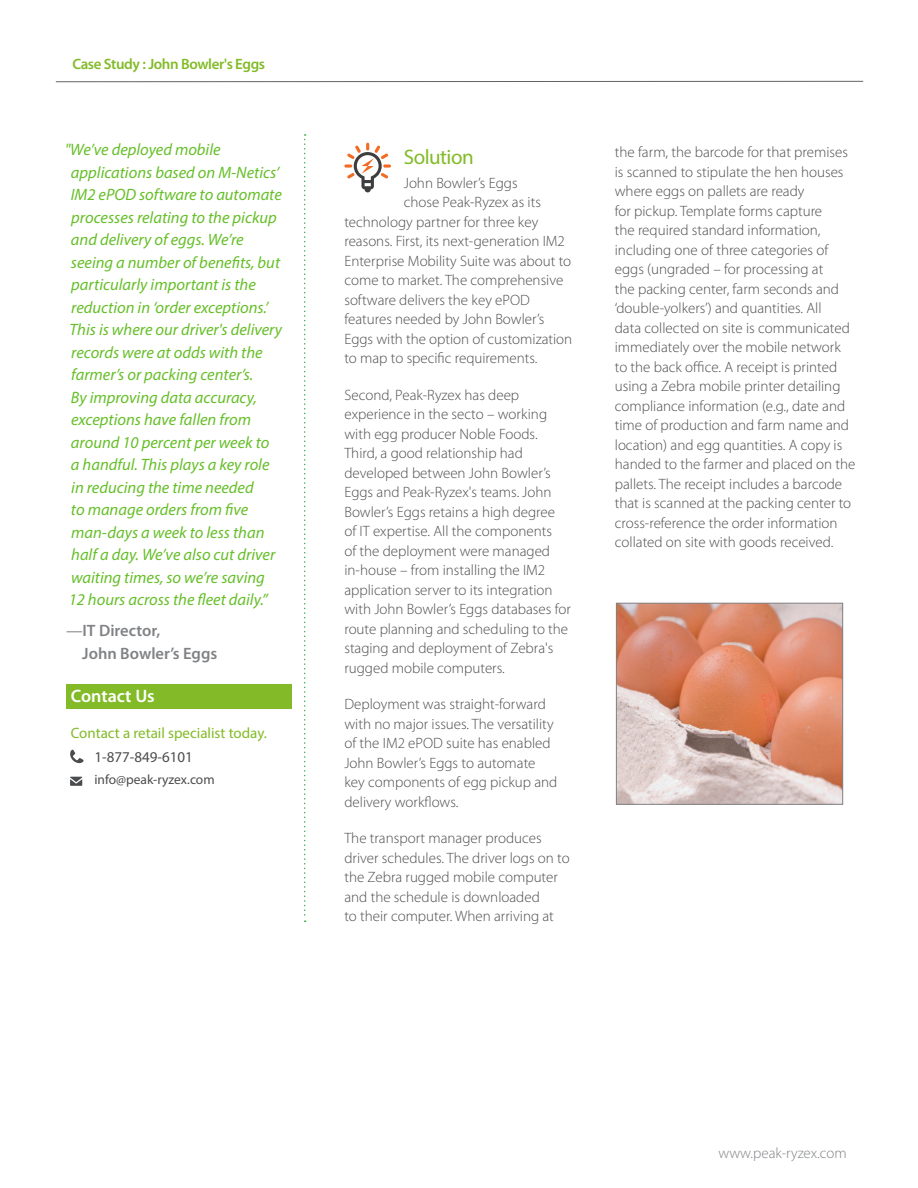
<style>
.page{position:relative;width:918px;height:1188px;background:#fff}
.page>*{position:absolute;margin:0;border:0;box-sizing:border-box;transform-origin:0 0}
.Head_1{font:21px "Myriad Pro";letter-spacing:-.025em;color:#82bb27}
.LHS_Head{font:600 18px "Myriad Pro";color:#fff}
.Customer_Quotes{font:italic 16.5px/22.5px "Myriad Pro";color:#66bf29}
.LHS_Body_Text{font:600 16.5px/22.5px "Myriad Pro";color:#808285}
.Body_text{font:300 15px/19.5px "Myriad Pro";color:#4b4c4d}
.Head_3{font:600 15px "Myriad Pro";letter-spacing:-.025em;color:#82bb27}
.Highlighted_body_cop{font:15px "Myriad Pro";color:#82bb27}
.Body_text-2{font:300 15px "Myriad Pro";color:#808285}
.Highlighted_body_cop-2{font:15px "Myriad Pro";color:#4b4c4d}
.Head_3-2{font:600 15px "Myriad Pro";letter-spacing:.005em;color:#82bb27}
.Highlighted_body_cop-3{font:13.5px "Myriad Pro";color:#4b4c4d}
.s1{font-weight:400;font-style:italic}
</style>
<div class="page">
<hr style="left:56px;top:81px;width:807px;height:1px;background:#636366">
<div style="left:66px;top:684px;width:226px;height:25px;background:#82bb27"></div>
<svg style="left:304px;top:134px;width:2px;height:788px"></svg>
<svg style="left:70px;top:750px;width:14px;height:13px"></svg>
<svg style="left:70px;top:777px;width:12px;height:9px"></svg>
<svg style="left:344px;top:143px;width:47px;height:49px"></svg>
<img style="left:618px;top:605px;width:223px;height:198px">
<div style="left:616px;top:603px;width:227px;height:202px;border:1px solid #808285"></div>
<p class="Head_3" style="left:72px;top:54px;width:194px">Case Study : John Bowler's Eggs</p>
<p class="Head_3" style="left:148px;top:54px;width:67px">Shoe Z ne</p>
<p class="Head_3-2" style="left:78px;top:55px;width:100px">Title Goes Here</p>
<p class="Customer_Quotes" style="left:65px;top:138px;width:218px">"We’ve deployed mobile applications based on M-Netics’<br>IM2 ePOD software to automate processes relating to the pickup and delivery of eggs. We’re seeing a number of benefits, but particularly important is the reduction in ‘order exceptions.’<br>This is where our driver's delivery records were at odds with the farmer’s or packing center’s.<br>By improving data accuracy, exceptions have fallen from around 10 percent per week to<br>a handful. This plays a key role<br>in reducing the time needed<br>to manage orders from five man-days a week to less than half a day. We’ve also cut driver waiting times, so we’re saving<br>12 hours across the fleet daily.”</p>
<p class="LHS_Body_Text" style="left:82px;top:619px;width:137px;text-indent:-16px"><span class="s1">—</span>IT Director,<br>John Bowler’s Eggs</p>
<p class="LHS_Head" style="left:71px;top:684px;width:85px">Contact Us</p>
<p class="Highlighted_body_cop" style="left:71px;top:724px;width:198px">Contact a retail specialist today.</p>
<p class="Highlighted_body_cop-2" style="left:94px;top:748px;width:100px">1-877-849-6101</p>
<p class="Highlighted_body_cop-3" style="left:94px;top:771px;width:122px">info@peak-ryzex.com</p>
<p class="Head_1" style="left:404px;top:144px;width:71px">Solution</p>
<p class="Body_text" style="left:404px;top:173px;width:115px">John Bowler’s Eggs</p>
<p class="Body_text" style="left:404px;top:192px;width:139px">chose Peak-Ryzex as its</p>
<p class="Body_text" style="left:344px;top:212px;width:195px">technology partner for three key</p>
<p class="Body_text" style="left:344px;top:231px;width:222px">reasons. First, its next-generation IM2</p>
<p class="Body_text" style="left:344px;top:251px;width:228px">Enterprise Mobility Suite was about to</p>
<p class="Body_text" style="left:344px;top:270px;width:220px">come to market. The comprehensive</p>
<p class="Body_text" style="left:344px;top:290px;width:187px">software delivers the key ePOD</p>
<p class="Body_text" style="left:344px;top:309px;width:202px">features needed by John Bowler’s</p>
<p class="Body_text" style="left:344px;top:329px;width:229px">Eggs with the option of customization</p>
<p class="Body_text" style="left:344px;top:348px;width:195px">to map to specific requirements.</p>
<p class="Body_text" style="left:344px;top:385px;width:228px">Second, Peak-Ryzex has deep experience in the secto – working with egg producer Noble Foods.<br>Third, a good relationship had developed between John Bowler’s Eggs and Peak-Ryzex's teams. John Bowler’s Eggs retains a high degree<br>of IT expertise. All the components<br>of the deployment were managed in-house – from installing the IM2 application server to its integration with John Bowler’s Eggs databases for route planning and scheduling to the staging and deployment of Zebra's rugged mobile computers.</p>
<p class="Body_text" style="left:344px;top:694px;width:214px">Deployment was straight-forward with no major issues. The versatility of the IM2 ePOD suite has enabled<br>John Bowler’s Eggs to automate key components of egg pickup and delivery workflows.</p>
<p class="Body_text" style="left:344px;top:828px;width:227px">The transport manager produces driver schedules. The driver logs on to the Zebra rugged mobile computer and the schedule is downloaded<br>to their computer. When arriving at</p>
<p class="Body_text" style="left:615px;top:142px;width:242px">the farm, the barcode for that premises is scanned to stipulate the hen houses where eggs on pallets are ready<br>for pickup. Template forms capture<br>the required standard information, including one of three categories of eggs (ungraded – for processing at<br>the packing center, farm seconds and ‘double-yolkers’) and quantities. All<br>data collected on site is communicated immediately over the mobile network to the back office. A receipt is printed using a Zebra mobile printer detailing compliance information (e.g., date and time of production and farm name and location) and egg quantities. A copy is handed to the farmer and placed on the pallets. The receipt includes a barcode that is scanned at the packing center to cross-reference the order information collated on site with goods received.</p>
<p class="Body_text-2" style="left:718px;top:1144px;width:130px">www.peak-ryzex.com</p>
</div>
